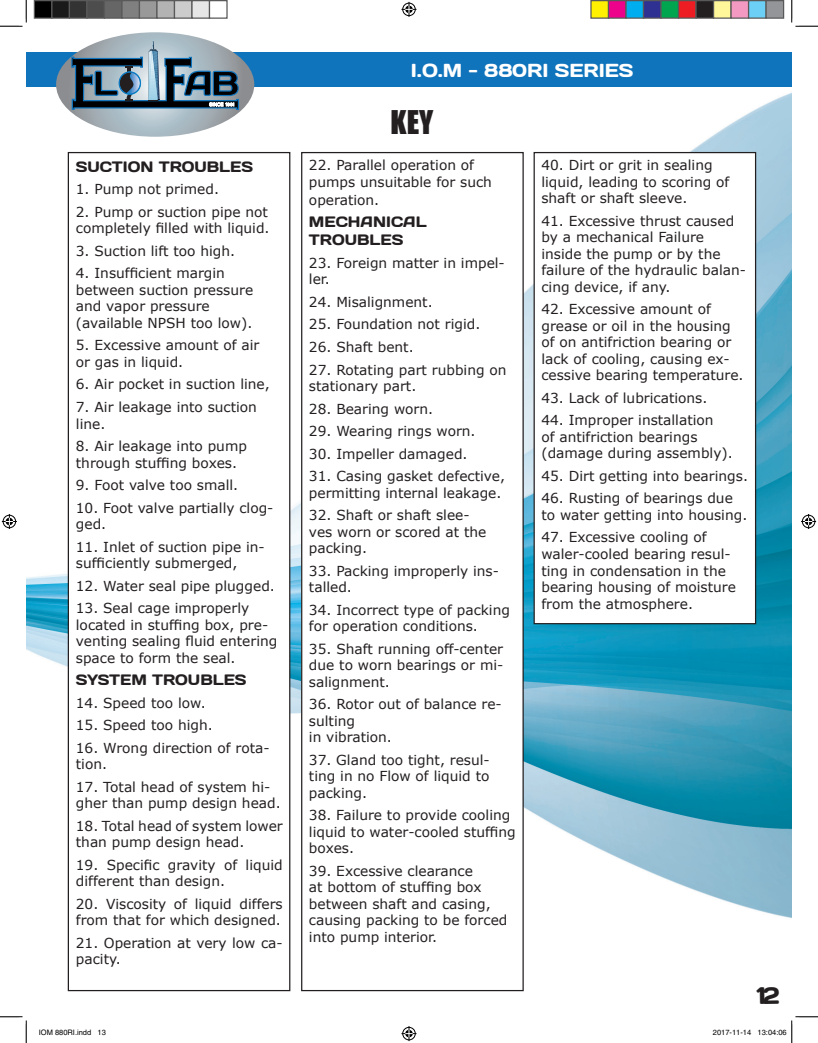
<style>
.page{position:relative;width:818px;height:1043px;background:#fff}
.page>*{position:absolute;margin:0;border:0;box-sizing:border-box;transform-origin:0 0}
.t1{font:30px "Impact";color:#231f20}
.t2{font:18.75px "Days";color:#fff}
.t3{font:15px/18px "Days";color:#231f20}
.t4{font:13.75px/16.5px "Verdana";color:#231f20}
.t5{font:7.5px "Helvetica";color:#000}
</style>
<div class="page">
<img style="left:26px;top:86px;width:765px;height:906px">
<div style="left:28px;top:52px;width:763px;height:34px;background:#1074bc"></div>
<hr style="left:26px;top:52px;width:2px;height:35px;background:#1074bc">
<svg style="left:56px;top:32px;width:198px;height:105px"></svg>
<div style="left:68px;top:153px;width:222px;height:837px;background:#fff"></div>
<div style="left:68px;top:152px;width:222px;height:839px;border:1px solid #231f20"></div>
<div style="left:302px;top:153px;width:221px;height:837px;background:#fff"></div>
<div style="left:301px;top:152px;width:222px;height:839px;border:1px solid #231f20"></div>
<div style="left:534px;top:153px;width:221px;height:470px;background:#fff"></div>
<div style="left:533px;top:152px;width:223px;height:472px;border:1px solid #231f20"></div>
<svg style="left:0;top:0;width:27px;height:27px"></svg>
<svg style="left:0;top:1016px;width:27px;height:26px"></svg>
<svg style="left:791px;top:0;width:27px;height:27px"></svg>
<svg style="left:401px;top:2px;width:15px;height:15px"></svg>
<svg style="left:401px;top:1026px;width:15px;height:15px"></svg>
<svg style="left:2px;top:514px;width:15px;height:15px"></svg>
<svg style="left:801px;top:514px;width:15px;height:15px"></svg>
<div style="left:34px;top:1px;width:18px;height:17px;background:#000"></div>
<div style="left:34px;top:0;width:18px;height:19px;border:1px solid #595959"></div>
<div style="left:52px;top:1px;width:17px;height:17px;background:#1a1a1a"></div>
<div style="left:51px;top:0;width:19px;height:19px;border:1px solid #595959"></div>
<div style="left:69px;top:1px;width:18px;height:17px;background:#333"></div>
<div style="left:69px;top:0;width:19px;height:19px;border:1px solid #595959"></div>
<div style="left:87px;top:1px;width:17px;height:17px;background:#4d4d4d"></div>
<div style="left:86px;top:0;width:19px;height:19px;border:1px solid #595959"></div>
<div style="left:104px;top:1px;width:18px;height:17px;background:#666"></div>
<div style="left:104px;top:0;width:18px;height:19px;border:1px solid #595959"></div>
<div style="left:122px;top:1px;width:17px;height:17px;background:#808080"></div>
<div style="left:121px;top:0;width:19px;height:19px;border:1px solid #595959"></div>
<div style="left:139px;top:1px;width:18px;height:17px;background:#999"></div>
<div style="left:139px;top:0;width:19px;height:19px;border:1px solid #595959"></div>
<div style="left:157px;top:1px;width:17px;height:17px;background:#b3b3b3"></div>
<div style="left:156px;top:0;width:19px;height:19px;border:1px solid #595959"></div>
<div style="left:174px;top:1px;width:18px;height:17px;background:#ccc"></div>
<div style="left:174px;top:0;width:18px;height:19px;border:1px solid #595959"></div>
<div style="left:192px;top:1px;width:17px;height:17px;background:#e6e6e6"></div>
<div style="left:191px;top:0;width:19px;height:19px;border:1px solid #595959"></div>
<div style="left:209px;top:0;width:19px;height:19px;border:1px solid #595959"></div>
<div style="left:591px;top:1px;width:17px;height:17px;background:#fff101"></div>
<div style="left:590px;top:0;width:19px;height:19px;border:1px solid #595959"></div>
<div style="left:608px;top:1px;width:18px;height:17px;background:#ed028c"></div>
<div style="left:608px;top:0;width:18px;height:19px;border:1px solid #595959"></div>
<div style="left:626px;top:1px;width:17px;height:17px;background:#00aeef"></div>
<div style="left:625px;top:0;width:19px;height:19px;border:1px solid #595959"></div>
<div style="left:643px;top:1px;width:18px;height:17px;background:#2e3092"></div>
<div style="left:642px;top:0;width:19px;height:19px;border:1px solid #595959"></div>
<div style="left:661px;top:1px;width:17px;height:17px;background:#00a54f"></div>
<div style="left:660px;top:0;width:19px;height:19px;border:1px solid #595959"></div>
<div style="left:678px;top:1px;width:18px;height:17px;background:#ee1d23"></div>
<div style="left:678px;top:0;width:18px;height:19px;border:1px solid #595959"></div>
<div style="left:696px;top:1px;width:17px;height:17px;background:#231f20"></div>
<div style="left:695px;top:0;width:19px;height:19px;border:1px solid #595959"></div>
<div style="left:713px;top:1px;width:18px;height:17px;background:#fff79a"></div>
<div style="left:712px;top:0;width:19px;height:19px;border:1px solid #595959"></div>
<div style="left:731px;top:1px;width:17px;height:17px;background:#f499c2"></div>
<div style="left:730px;top:0;width:19px;height:19px;border:1px solid #595959"></div>
<div style="left:748px;top:1px;width:18px;height:17px;background:#6bcff6"></div>
<div style="left:748px;top:0;width:18px;height:19px;border:1px solid #595959"></div>
<div style="left:766px;top:1px;width:17px;height:17px;background:#939598"></div>
<div style="left:765px;top:0;width:19px;height:19px;border:1px solid #595959"></div>
<svg style="left:791px;top:1016px;width:27px;height:26px"></svg>
<svg style="left:756px;top:987px;width:23px;height:5px"></svg>
<h2 class="t2" style="left:411px;top:58px;width:224px">I.O.M - 880RI SERIES</h2>
<p class="t3" style="left:76px;top:157px;width:24px">SUCTION</p>
<p class="t3" style="left:159px;top:157px;width:24px">TROUBLES</p>
<p class="t4" style="left:76px;top:181px;width:145px">1. Pump not primed.</p>
<p class="t4" style="left:76px;top:203px;width:195px">2. Pump or suction pipe not completely filled with liquid.</p>
<p class="t4" style="left:76px;top:242px;width:161px">3. Suction lift too high.</p>
<p class="t4" style="left:76px;top:265px;width:179px">4. Insufficient margin between suction pressure and vapor pressure (available NPSH too low).</p>
<p class="t4" style="left:76px;top:337px;width:185px">5. Excessive amount of air or gas in liquid.</p>
<p class="t4" style="left:76px;top:376px;width:195px">6. Air pocket in suction line,</p>
<p class="t4" style="left:76px;top:398px;width:183px">7. Air leakage into suction line.</p>
<p class="t4" style="left:76px;top:437px;width:172px">8. Air leakage into pump through stuffing boxes.</p>
<p class="t4" style="left:76px;top:476px;width:164px">9. Foot valve too small.</p>
<p class="t4" style="left:76px;top:499px;width:199px">10. Foot valve partially clog&shy;ged.</p>
<p class="t4" style="left:76px;top:538px;width:190px">11. Inlet of suction pipe in&shy;sufficiently submerged,</p>
<p class="t4" style="left:76px;top:577px;width:200px">12. Water seal pipe plugged.</p>
<p class="t4" style="left:76px;top:599px;width:203px">13. Seal cage improperly located in stuffing box, pre&shy;venting sealing fluid entering space to form the seal.</p>
<p class="t3" style="left:76px;top:670px;width:24px">SYSTEM</p>
<p class="t3" style="left:152px;top:670px;width:24px">TROUBLES</p>
<p class="t4" style="left:76px;top:694px;width:131px">14. Speed too low.</p>
<p class="t4" style="left:76px;top:716px;width:138px">15. Speed too high.</p>
<p class="t4" style="left:76px;top:739px;width:195px">16. Wrong direction of rota&shy;tion.</p>
<p class="t4" style="left:76px;top:778px;width:206px">17. Total head of system hi&shy;gher than pump design head.</p>
<p class="t4" style="left:76px;top:817px;width:208px">18. Total head of system lower than pump design head.</p>
<p class="t4" style="left:76px;top:856px;width:208px">19. Specific gravity of liquid different than design.</p>
<p class="t4" style="left:76px;top:895px;width:208px">20. Viscosity of liquid differs from that for which designed.</p>
<p class="t4" style="left:76px;top:934px;width:208px">21. Operation at very low ca&shy;pacity.</p>
<h1 class="t1" style="left:390px;top:99px;width:44px">KEY</h1>
<p class="t4" style="left:309px;top:157px;width:184px">22. Parallel operation of pumps unsuitable for such</p>
<p class="t4" style="left:309px;top:191px;width:72px">operation.</p>
<p class="t3" style="left:309px;top:213px;width:119px">MECHANICAL<br>TROUBLES</p>
<p class="t4" style="left:309px;top:254px;width:197px">23. Foreign matter in impel&shy;ler.</p>
<p class="t4" style="left:309px;top:293px;width:125px">24. Misalignment.</p>
<p class="t4" style="left:309px;top:316px;width:173px">25. Foundation not rigid.</p>
<p class="t4" style="left:309px;top:338px;width:106px">26. Shaft bent.</p>
<p class="t4" style="left:309px;top:361px;width:199px">27. Rotating part rubbing on stationary part.</p>
<p class="t4" style="left:309px;top:400px;width:126px">28. Bearing worn.</p>
<p class="t4" style="left:309px;top:422px;width:168px">29. Wearing rings worn.</p>
<p class="t4" style="left:309px;top:445px;width:160px">30. Impeller damaged.</p>
<p class="t4" style="left:309px;top:467px;width:198px">31. Casing gasket defective, permitting internal leakage.</p>
<p class="t4" style="left:309px;top:506px;width:179px">32. Shaft or shaft slee&shy;ves worn or scored at the packing.</p>
<p class="t4" style="left:309px;top:562px;width:191px">33. Packing improperly ins&shy;talled.</p>
<p class="t4" style="left:309px;top:601px;width:202px">34. Incorrect type of packing for operation conditions.</p>
<p class="t4" style="left:309px;top:640px;width:196px;text-align:justify">35. Shaft running off-center due to worn bearings or mi&shy;salignment.</p>
<p class="t4" style="left:309px;top:695px;width:194px">36. Rotor out of balance re&shy;sulting<br>in vibration.</p>
<p class="t4" style="left:309px;top:751px;width:182px;text-align:justify">37. Gland too tight, resul&shy;ting in no Flow of liquid to packing.</p>
<p class="t4" style="left:309px;top:806px;width:208px">38. Failure to provide cooling liquid to water-cooled stuffing boxes.</p>
<p class="t4" style="left:309px;top:862px;width:200px">39. Excessive clearance<br>at bottom of stuffing box between shaft and casing, causing packing to be forced into pump interior.</p>
<p class="t4" style="left:541px;top:157px;width:189px">40. Dirt or grit in sealing liquid, leading to scoring of shaft or shaft sleeve.</p>
<p class="t4" style="left:541px;top:212px;width:206px">41. Excessive thrust caused by a mechanical Failure inside the pump or by the failure of the hydraulic balan&shy;cing device, if any.</p>
<p class="t4" style="left:541px;top:301px;width:204px">42. Excessive amount of grease or oil in the housing of on antifriction bearing or lack of cooling, causing ex&shy;cessive bearing temperature.</p>
<p class="t4" style="left:541px;top:389px;width:167px">43. Lack of lubrications.</p>
<p class="t4" style="left:541px;top:412px;width:193px">44. Improper installation<br>of antifriction bearings (damage during assembly).</p>
<p class="t4" style="left:541px;top:467px;width:208px">45. Dirt getting into bearings.</p>
<p class="t4" style="left:541px;top:490px;width:207px">46. Rusting of bearings due to water getting into housing.</p>
<p class="t4" style="left:541px;top:529px;width:196px">47. Excessive cooling of waler-cooled bearing resul&shy;ting in condensation in the bearing housing of moisture from the atmosphere.</p>
<p class="t5" style="left:39px;top:1028px;width:69px">IOM 880RI.indd 13</p>
<p class="t5" style="left:712px;top:1028px;width:75px">2017-11-14 13:04:06</p>
</div>
